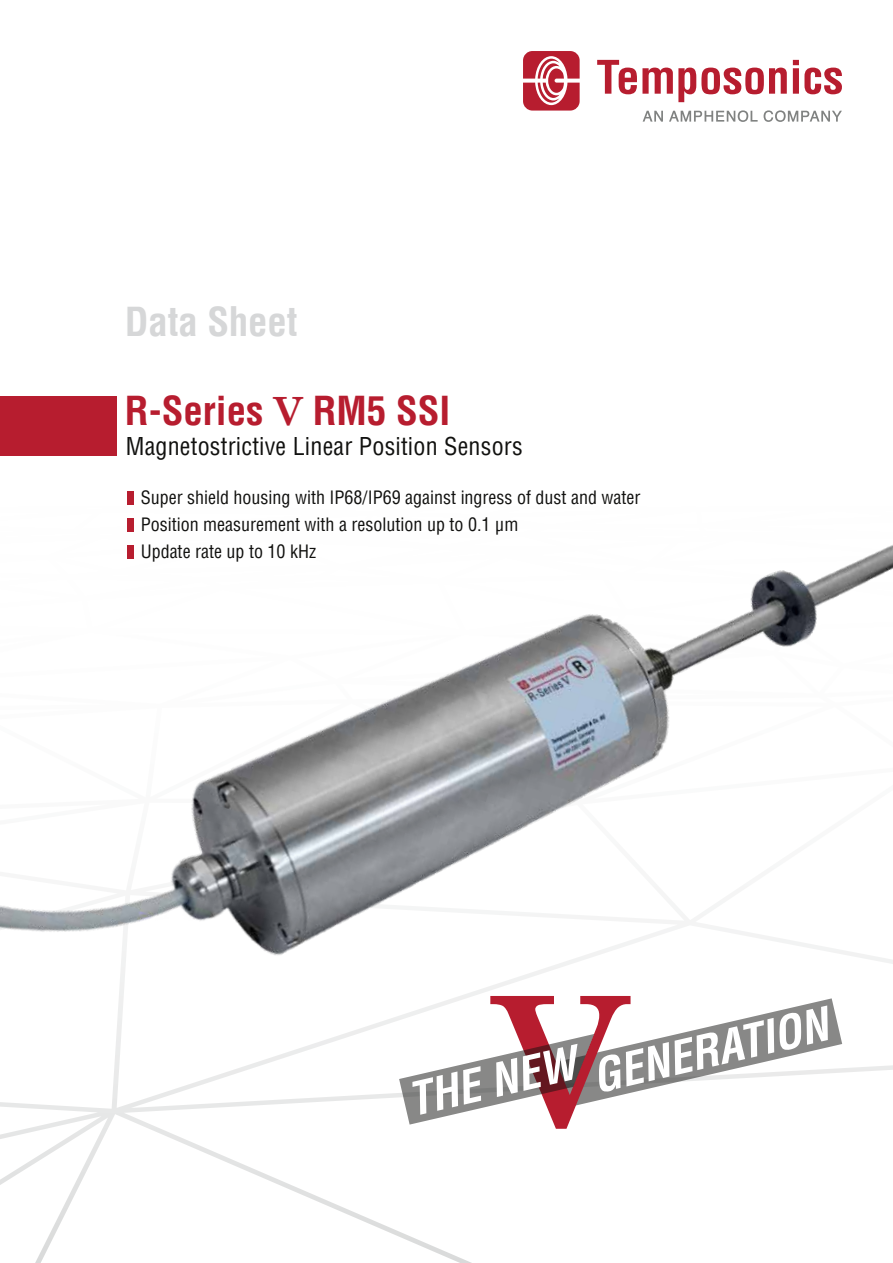
<style>
.page{position:relative;width:893px;height:1263px;background:#fff}
.page>*{position:absolute;margin:0;border:0;box-sizing:border-box;transform-origin:0 0}
.t1{font:700 180px "Century Schoolbook";color:#b71d2f}
.t2{font:italic 700 condensed 45px "Helvetica LT Pro";color:#fff}
.t3{font:700 condensed 39px "Helvetica LT Pro";color:#b71d2f}
.t4{font:700 condensed 39px "Helvetica LT Pro";letter-spacing:-.005em;color:#d6d7d8}
.t5{font:condensed 24px "Helvetica LT Pro";letter-spacing:.01em;color:#11110f}
.t6{font:condensed 18px/27px "Helvetica LT Pro";color:#11110f}
.s1{font-family:"Century Schoolbook";font-stretch:normal}
</style>
<div class="page">
<svg style="left:597px;top:60px;width:190px;height:42px"></svg>
<svg style="left:793px;top:60px;width:49px;height:34px"></svg>
<svg style="left:643px;top:111px;width:20px;height:11px"></svg>
<svg style="left:669px;top:110px;width:89px;height:12px"></svg>
<svg style="left:764px;top:110px;width:78px;height:12px"></svg>
<svg style="left:523px;top:51px;width:57px;height:60px"></svg>
<img style="left:0;top:396px;width:893px;height:786px">
<h3 class="t4" style="left:125px;top:296px;width:174px">Data Sheet</h3>
<h3 class="t3" style="left:125px;top:385px;width:327px">R-Series <span class="s1">V</span> RM5 SSI</h3>
<h3 class="t5" style="left:126px;top:431px;width:398px">Magnetostrictive Linear Position Sensors</h3>
<p class="t6" style="left:141px;top:484px;width:501px">Super shield housing with IP68/IP69 against ingress of dust and water<br>Position measurement with a resolution up to 0.1 μm<br>Update rate up to 10 kHz</p>
<h1 class="t1" style="left:492px;top:921px;width:138px">V</h1>
<h2 class="t2" style="left:586px;top:1048px;width:242px;rotate:-13deg">GENERATION</h2>
<h2 class="t2" style="left:402px;top:1071px;width:173px;rotate:-13deg">THE NEW</h2>
</div>
